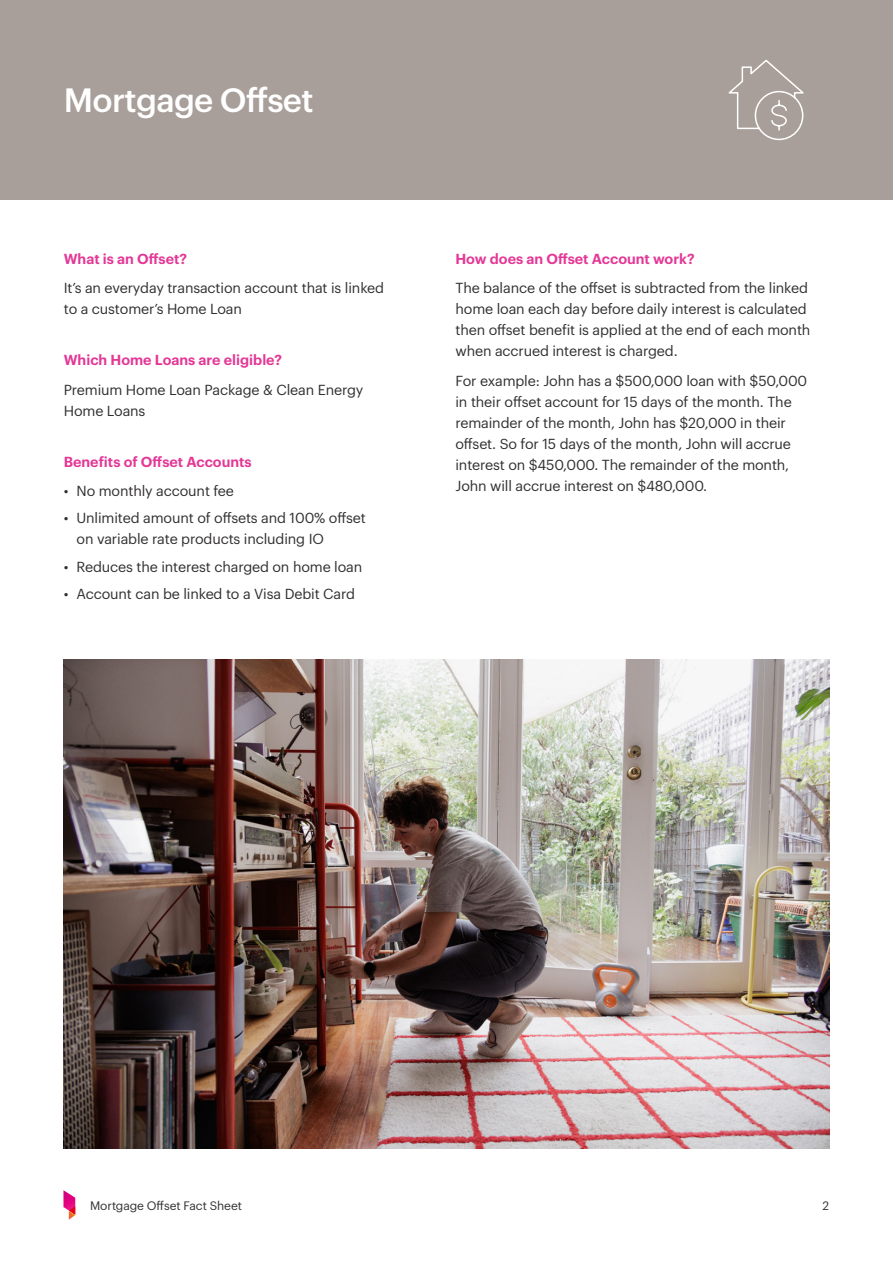
<style>
.page{position:relative;width:893px;height:1263px;background:#fff}
.page>*{position:absolute;margin:0;border:0;box-sizing:border-box;transform-origin:0 0}
.BA21_pull_quote_1{font:500 33px "Graphik";letter-spacing:-.02em;color:#fff}
.BA21_body{font:14.25px/21px "Graphik";letter-spacing:-.01em;color:#312f30}
.BA21_subhead_1_-_pink_semibold{font:600 14.25px "Graphik";color:#e43796}
.t1{font:12px "Graphik";letter-spacing:-.01em;color:#312f30}
</style>
<div class="page">
<svg style="left:63px;top:1190px;width:12px;height:30px"></svg>
<div style="left:0;top:0;width:893px;height:200px;background:#a99f9a"></div>
<img style="left:64px;top:659px;width:765px;height:489px">
<svg style="left:728px;top:59px;width:76px;height:82px"></svg>
<p class="BA21_pull_quote_1" style="left:64px;top:75px;width:251px">Mortgage Offset</p>
<h1 class="BA21_subhead_1_-_pink_semibold" style="left:64px;top:248px;width:125px">What is an Offset?</h1>
<p class="BA21_body" style="left:64px;top:277px;width:322px">It’s an everyday transaction account that is linked to a customer’s Home Loan</p>
<h1 class="BA21_subhead_1_-_pink_semibold" style="left:64px;top:349px;width:220px">Which Home Loans are eligible?</h1>
<p class="BA21_body" style="left:64px;top:378px;width:301px">Premium Home Loan Package &amp; Clean Energy<br>Home Loans</p>
<h1 class="BA21_subhead_1_-_pink_semibold" style="left:64px;top:450px;width:189px">Benefits of Offset Accounts</h1>
<p class="BA21_body" style="left:64px;top:479px;width:172px">• No monthly account fee</p>
<p class="BA21_body" style="left:77px;top:506px;width:291px;text-indent:-13px">• Unlimited amount of offsets and 100% offset on variable rate products including IO</p>
<p class="BA21_body" style="left:64px;top:555px;width:300px">• Reduces the interest charged on home loan</p>
<p class="BA21_body" style="left:64px;top:582px;width:293px">• Account can be linked to a Visa Debit Card</p>
<h1 class="BA21_subhead_1_-_pink_semibold" style="left:455px;top:248px;width:241px">How does an Offset Account work?</h1>
<p class="BA21_body" style="left:455px;top:277px;width:356px">The balance of the offset is subtracted from the linked home loan each day before daily interest is calculated then offset benefit is applied at the end of each month when accrued interest is charged.</p>
<p class="BA21_body" style="left:455px;top:369px;width:353px">For example: John has a $500,000 loan with $50,000 in their offset account for 15 days of the month. The remainder of the month, John has $20,000 in their offset. So for 15 days of the month, John will accrue interest on $450,000. The remainder of the month, John will accrue interest on $480,000.</p>
<p class="t1" style="left:90px;top:1196px;width:153px">Mortgage Offset Fact Sheet</p>
<p class="t1" style="left:822px;top:1196px;width:8px">2</p>
</div>
